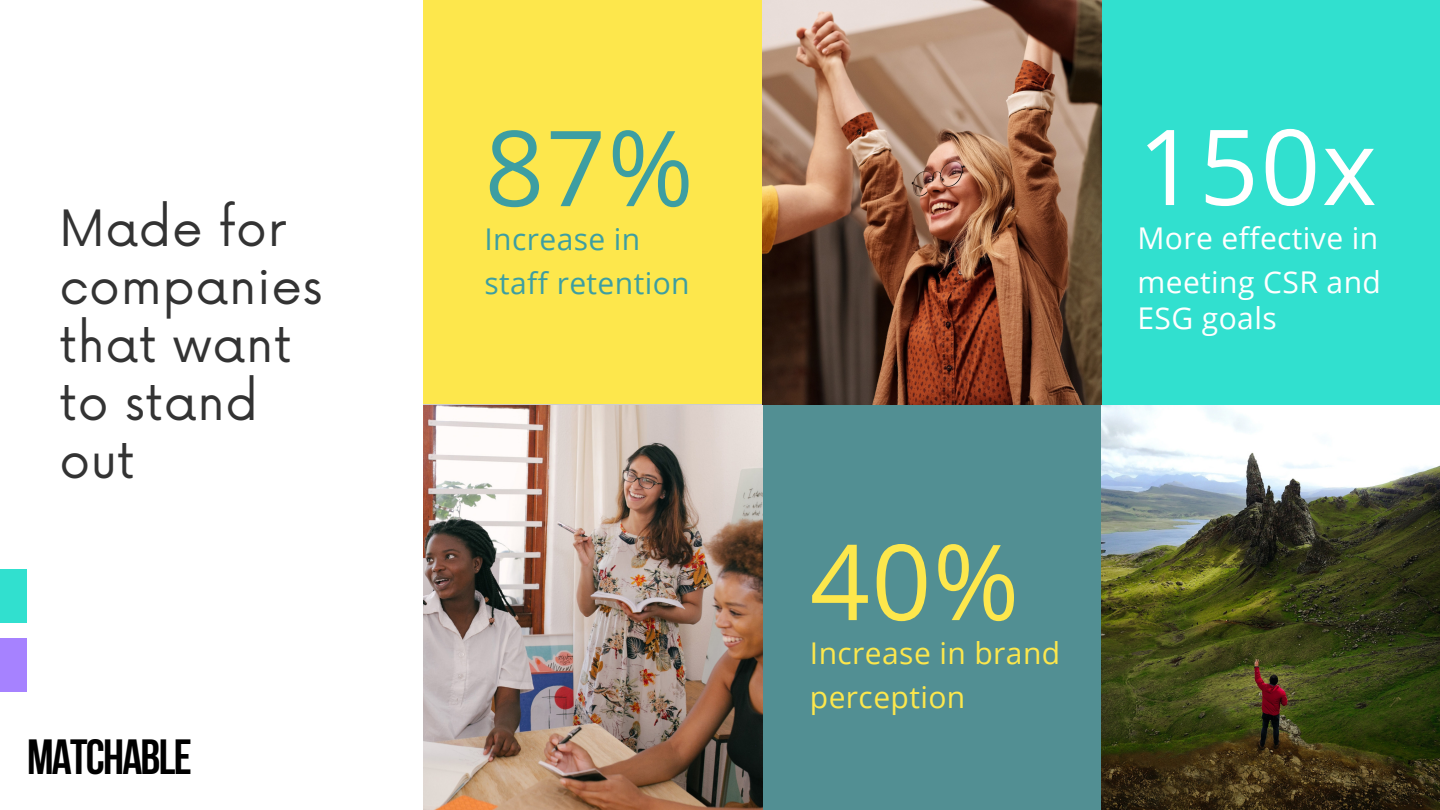
<style>
.page{position:relative;width:1440px;height:810px;background:#fff}
.page>*{position:absolute;margin:0;border:0;box-sizing:border-box;transform-origin:0 0}
.t1{font:105px "Open Sans";color:#fff}
.t2{font:105px "Open Sans";color:#3d9ea2}
.t3{font:105px "Open Sans";color:#fde74c}
.t4{font:700 49.2px "Bebas Neue";letter-spacing:-.035em;color:#000}
.t5{font:48.75px/57.9px "Now";letter-spacing:.015em;color:#333}
.t6{font:30px "Open Sans";letter-spacing:.015em;color:#fff}
.t7{font:30px "Open Sans";letter-spacing:.015em;color:#fde74c}
.t8{font:30px "Open Sans";letter-spacing:.015em;color:#3d9ea2}
</style>
<div class="page">
<div style="left:0;top:569px;width:27px;height:54px;background:#31e0cf"></div>
<div style="left:0;top:638px;width:27px;height:54px;background:#a682ff"></div>
<div style="left:423px;top:0;width:339px;height:405px;background:#fde74c"></div>
<div style="left:762px;top:405px;width:339px;height:405px;background:#528f93"></div>
<div style="left:1101px;top:0;width:339px;height:405px;background:#31e0cf"></div>
<img style="left:423px;top:405px;width:339px;height:405px">
<img style="left:762px;top:0;width:339px;height:405px">
<img style="left:1101px;top:405px;width:338px;height:405px">
<p class="t5" style="left:59px;top:202px;width:265px">Made for companies that want to stand out</p>
<p class="t4" style="left:27px;top:737px;width:166px">MATCHABLE</p>
<p class="t2" style="left:484px;top:94px;width:211px">87%</p>
<p class="t8" style="left:484px;top:218px;width:157px">Increase in</p>
<p class="t8" style="left:484px;top:262px;width:207px">staff retention</p>
<p class="t1" style="left:1137px;top:93px;width:241px">150x</p>
<p class="t6" style="left:1137px;top:217px;width:242px">More effective in</p>
<p class="t6" style="left:1137px;top:261px;width:245px">meeting CSR and</p>
<p class="t6" style="left:1137px;top:297px;width:141px">ESG goals</p>
<p class="t3" style="left:810px;top:508px;width:211px">40%</p>
<p class="t7" style="left:810px;top:632px;width:252px">Increase in brand</p>
<p class="t7" style="left:810px;top:676px;width:157px">perception</p>
</div>
